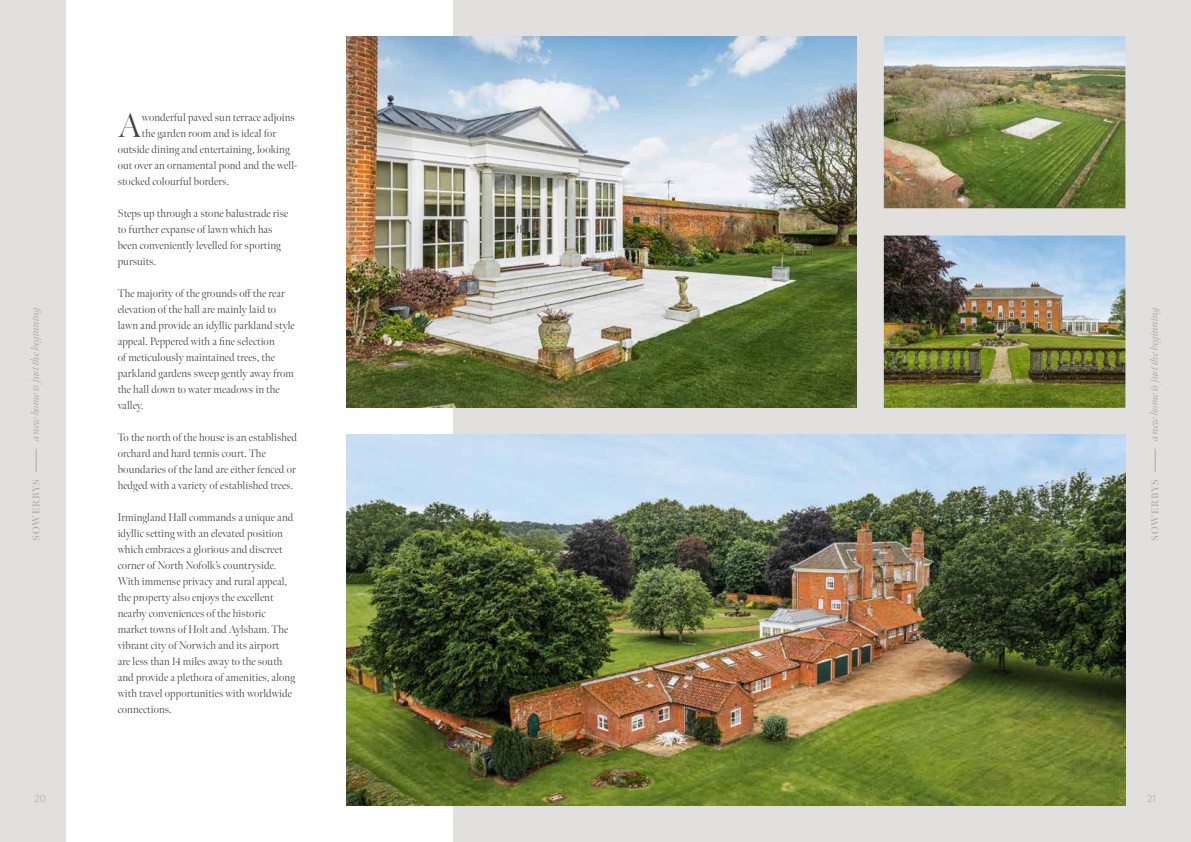
<style>
.page{position:relative;width:1191px;height:842px;background:#fff}
.page>*{position:absolute;margin:0;border:0;box-sizing:border-box;transform-origin:0 0}
.t1{font:300 34px "Meno Banner";color:#434141}
.t2{font:300 11px/16px "Meno Banner";letter-spacing:.01em;color:#434141}
.t3{font:italic 11px "Meno Banner";letter-spacing:-.01em;color:#ada8a0}
.t4{font:600 10px "Meno Banner";letter-spacing:.08em;color:#ada8a0}
.t5{font:300 10px "Quasimoda";color:#ada8a0}
</style>
<div class="page">
<div style="left:0;top:0;width:595px;height:842px;background:#e2e0df"></div>
<div style="left:595px;top:0;width:596px;height:842px;background:#e2e0df"></div>
<svg style="left:36px;top:449px;width:1px;height:22px"></svg>
<svg style="left:1155px;top:449px;width:1px;height:22px"></svg>
<div style="left:66px;top:0;width:386px;height:842px;background:#fff"></div>
<img style="left:346px;top:434px;width:779px;height:372px">
<img style="left:346px;top:36px;width:510px;height:372px">
<img style="left:883px;top:236px;width:242px;height:172px">
<img style="left:883px;top:36px;width:242px;height:172px">
<h1 class="t1" style="left:118px;top:105px;width:25px">A</h1>
<p class="t2" style="left:142px;top:110px;width:155px">wonderful paved sun terrace adjoins</p>
<p class="t2" style="left:142px;top:126px;width:136px">the garden room and is ideal for</p>
<p class="t2" style="left:118px;top:142px;width:173px">outside dining and entertaining, looking</p>
<p class="t2" style="left:118px;top:158px;width:181px">out over an ornamental pond and the well-</p>
<p class="t2" style="left:118px;top:174px;width:113px">stocked colourful borders.</p>
<p class="t2" style="left:118px;top:206px;width:172px">Steps up through a stone balustrade rise to further expanse of lawn which has been conveniently levelled for sporting pursuits.</p>
<p class="t2" style="left:118px;top:286px;width:178px">The majority of the grounds off the rear elevation of the hall are mainly laid to lawn and provide an idyllic parkland style appeal. Peppered with a fine selection<br>of meticulously maintained trees, the parkland gardens sweep gently away from the hall down to water meadows in the valley.</p>
<p class="t2" style="left:118px;top:430px;width:181px">To the north of the house is an established orchard and hard tennis court. The boundaries of the land are either fenced or hedged with a variety of established trees.</p>
<p class="t2" style="left:118px;top:510px;width:179px">Irmingland Hall commands a unique and idyllic setting with an elevated position which embraces a glorious and discreet corner of North Nofolk’s countryside.<br>With immense privacy and rural appeal, the property also enjoys the excellent nearby conveniences of the historic market towns of Holt and Aylsham. The vibrant city of Norwich and its airport<br>are less than 14 miles away to the south and provide a plethora of amenities, along with travel opportunities with worldwide connections.</p>
<p class="t3" style="left:29px;top:441px;width:138px;rotate:-90deg">a new home is just the beginning</p>
<p class="t3" style="left:1147px;top:441px;width:138px;rotate:-90deg">a new home is just the beginning</p>
<p class="t4" style="left:30px;top:541px;width:63px;rotate:-90deg">SOWERBYS</p>
<p class="t4" style="left:1149px;top:541px;width:63px;rotate:-90deg">SOWERBYS</p>
<p class="t5" style="left:35px;top:791px;width:13px">20</p>
<p class="t5" style="left:1147px;top:791px;width:11px">21</p>
</div>
